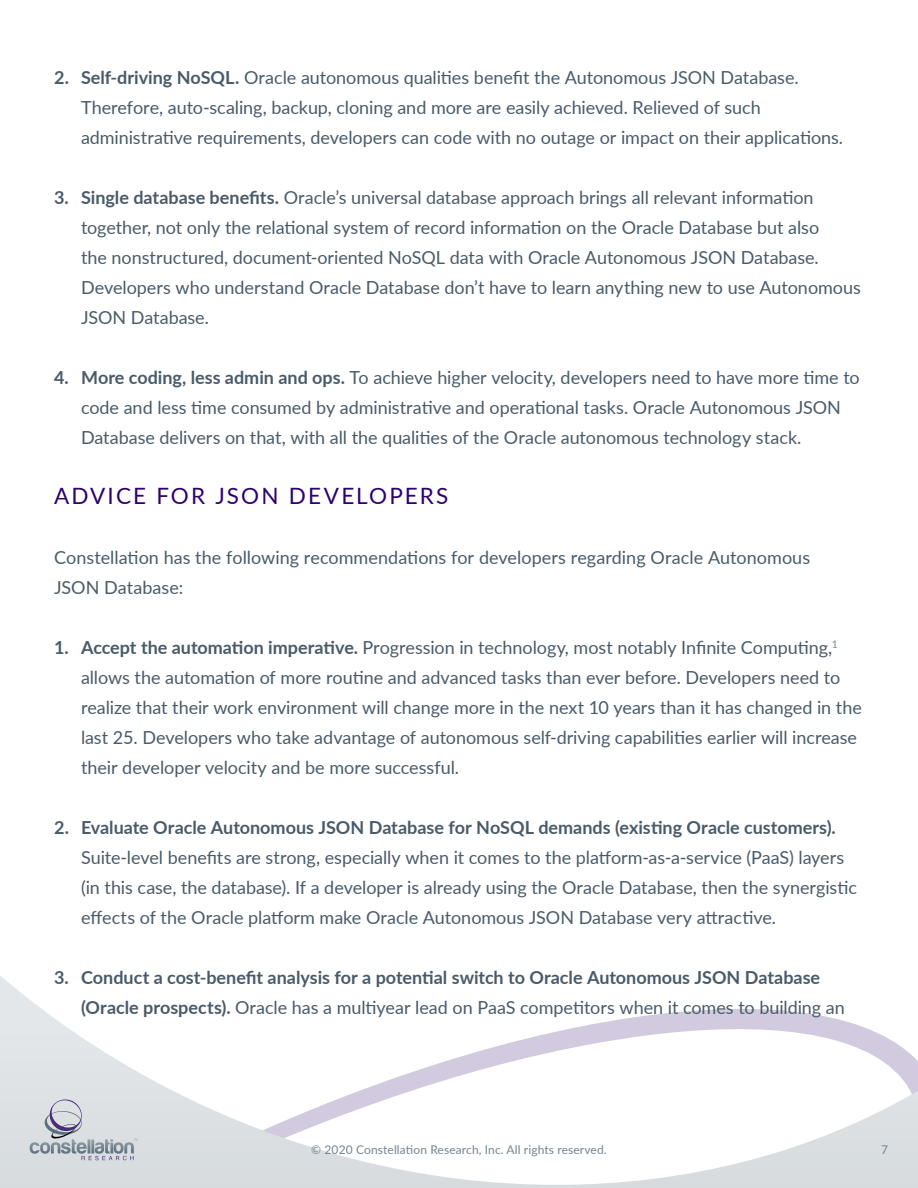
<style>
.page{position:relative;width:918px;height:1188px;background:#fff}
.page>*{position:absolute;margin:0;border:0;box-sizing:border-box;transform-origin:0 0}
.t1{font:22.5px "Lato";letter-spacing:.095em;color:#2f006f}
.t2{font:18px/30px "Lato";color:#495b6a}
.t3{font:700 18px/30px "Lato";color:#495b6a}
.t4{font:12px "Lato";letter-spacing:.01em;color:#738592}
.s1{font-weight:700}
.s2{font-weight:400}
</style>
<div class="page">
<svg style="left:0;top:976px;width:918px;height:212px"></svg>
<svg style="left:30px;top:1099px;width:108px;height:61px;background:#c6cbd2"></svg>
<p class="t2" style="left:81px;top:62px;width:764px;text-indent:-27px"><span class="s1">2. Self-driving NoSQL.</span> Oracle autonomous qualities benefit the Autonomous JSON Database.<br>Therefore, auto-scaling, backup, cloning and more are easily achieved. Relieved of such administrative requirements, developers can code with no outage or impact on their applications.</p>
<p class="t2" style="left:81px;top:182px;width:781px;text-indent:-27px"><span class="s1">3. Single database benefits.</span> Oracle’s universal database approach brings all relevant information together, not only the relational system of record information on the Oracle Database but also<br>the nonstructured, document-oriented NoSQL data with Oracle Autonomous JSON Database.<br>Developers who understand Oracle Database don’t have to learn anything new to use Autonomous JSON Database.</p>
<p class="t2" style="left:81px;top:362px;width:780px;text-indent:-27px"><span class="s1">4. More coding, less admin and ops.</span> To achieve higher velocity, developers need to have more time to code and less time consumed by administrative and operational tasks. Oracle Autonomous JSON<br>Database delivers on that, with all the qualities of the Oracle autonomous technology stack.</p>
<p class="t1" style="left:54px;top:480px;width:396px">ADVICE FOR JSON DEVELOPERS</p>
<p class="t2" style="left:54px;top:542px;width:758px">Constellation has the following recommendations for developers regarding Oracle Autonomous<br>JSON Database:</p>
<p class="t2" style="left:81px;top:632px;width:782px;text-indent:-27px"><span class="s1">1. Accept the automation imperative.</span> Progression in technology, most notably Infinite Computing,<sup>1 </sup>allows the automation of more routine and advanced tasks than ever before. Developers need to realize that their work environment will change more in the next 10 years than it has changed in the last 25. Developers who take advantage of autonomous self-driving capabilities earlier will increase their developer velocity and be more successful.</p>
<p class="t3" style="left:54px;top:812px;width:783px">2. Evaluate Oracle Autonomous JSON Database for NoSQL demands (existing Oracle customers).</p>
<p class="t2" style="left:81px;top:842px;width:778px">Suite-level benefits are strong, especially when it comes to the platform-as-a-service (PaaS) layers (in this case, the database). If a developer is already using the Oracle Database, then the synergistic effects of the Oracle platform make Oracle Autonomous JSON Database very attractive.</p>
<p class="t3" style="left:81px;top:962px;width:765px;text-indent:-27px">3. Conduct a cost-benefit analysis for a potential switch to Oracle Autonomous JSON Database (Oracle prospects). <span class="s2">Oracle has a multiyear lead on PaaS competitors when it comes to building an</span></p>
<p class="t4" style="left:311px;top:1141px;width:297px">© 2020 Constellation Research, Inc. All rights reserved.</p>
<p class="t4" style="left:881px;top:1141px;width:8px">7</p>
</div>
